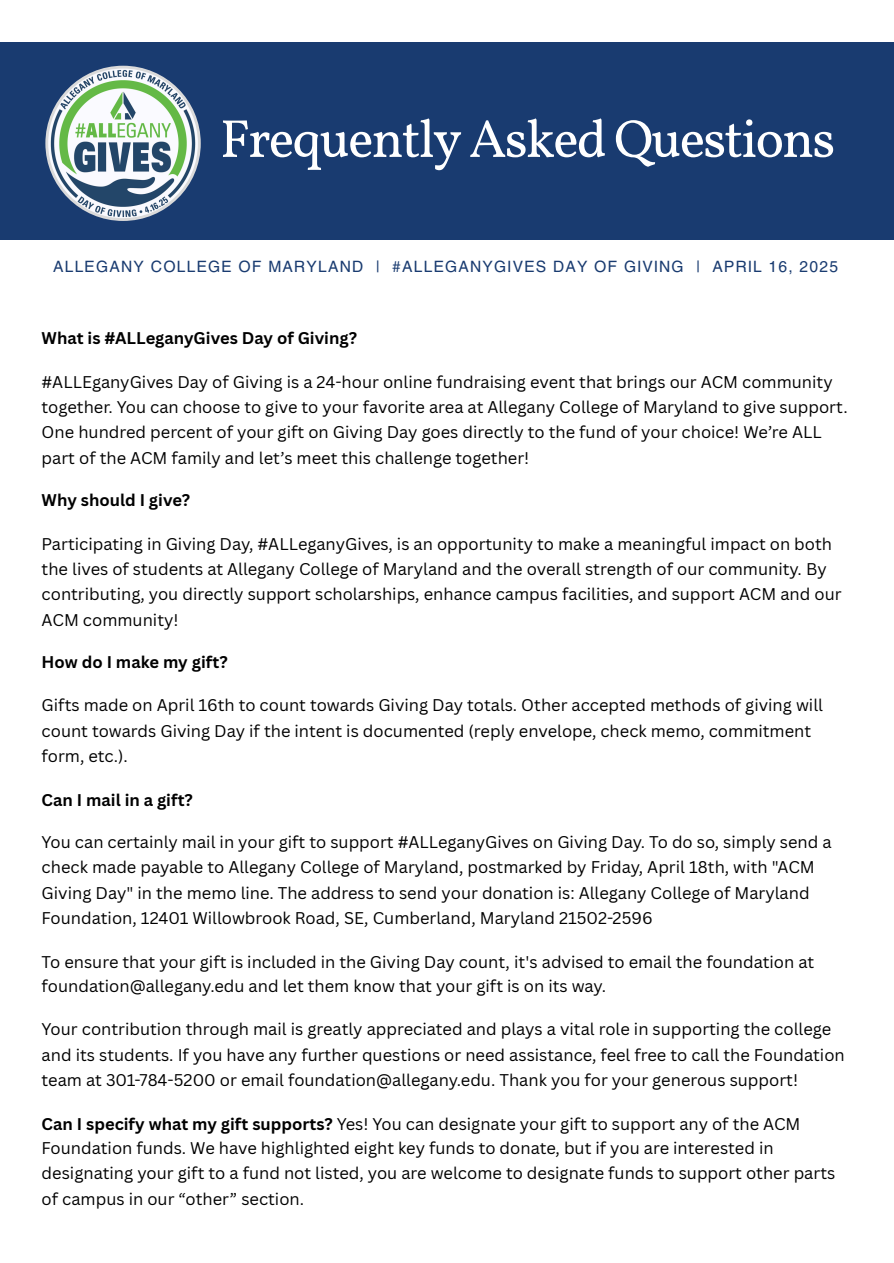
<style>
.page{position:relative;width:894px;height:1263px;background:#fff}
.page>*{position:absolute;margin:0;border:0;box-sizing:border-box;transform-origin:0 0}
.t1{font:53.55px "Vollkorn";letter-spacing:-.035em;color:#fff}
.t2{font:16.5px/25.2px "Canva Sans";color:#000}
.t3{font:700 16.5px "Canva Sans";color:#000}
.t4{font:15.45px "Helios";letter-spacing:.08em;color:#193b70}
.s1{font-weight:700}
</style>
<div class="page">
<div style="left:0;top:42px;width:893px;height:267px;background:#193b70"></div>
<div style="left:0;top:240px;width:893px;height:69px;background:#fff"></div>
<svg style="left:45px;top:66px;width:156px;height:155px"></svg>
<p class="t1" style="left:220px;top:106px;width:616px">Frequently Asked Questions</p>
<p class="t4" style="left:53px;top:257px;width:786px">ALLEGANY COLLEGE OF MARYLAND | #ALLEGANYGIVES DAY OF GIVING | APRIL 16, 2025</p>
<h1 class="t3" style="left:42px;top:327px;width:317px">What is #ALLeganyGives Day of Giving?</h1>
<p class="t2" style="left:42px;top:369px;width:807px">#ALLEganyGives Day of Giving is a 24-hour online fundraising event that brings our ACM community together. You can choose to give to your favorite area at Allegany College of Maryland to give support.<br>One hundred percent of your gift on Giving Day goes directly to the fund of your choice! We’re ALL part of the ACM family and let’s meet this challenge together!</p>
<h1 class="t3" style="left:42px;top:489px;width:150px">Why should I give?</h1>
<p class="t2" style="left:42px;top:531px;width:801px">Participating in Giving Day, #ALLeganyGives, is an opportunity to make a meaningful impact on both the lives of students at Allegany College of Maryland and the overall strength of our community. By contributing, you directly support scholarships, enhance campus facilities, and support ACM and our ACM community!</p>
<h1 class="t3" style="left:42px;top:651px;width:187px">How do I make my gift?</h1>
<p class="t2" style="left:42px;top:692px;width:782px">Gifts made on April 16th to count towards Giving Day totals. Other accepted methods of giving will count towards Giving Day if the intent is documented (reply envelope, check memo, commitment form, etc.).</p>
<h1 class="t3" style="left:42px;top:788px;width:153px">Can I mail in a gift?</h1>
<p class="t2" style="left:42px;top:829px;width:791px">You can certainly mail in your gift to support #ALLeganyGives on Giving Day. To do so, simply send a check made payable to Allegany College of Maryland, postmarked by Friday, April 18th, with "ACM Giving Day" in the memo line. The address to send your donation is: Allegany College of Maryland Foundation, 12401 Willowbrook Road, SE, Cumberland, Maryland 21502-2596</p>
<p class="t2" style="left:42px;top:949px;width:774px;line-height:24.8px">To ensure that your gift is included in the Giving Day count, it's advised to email the foundation at foundation@allegany.edu and let them know that your gift is on its way.</p>
<p class="t2" style="left:42px;top:1016px;width:804px">Your contribution through mail is greatly appreciated and plays a vital role in supporting the college and its students. If you have any further questions or need assistance, feel free to call the Foundation team at 301-784-5200 or email foundation@allegany.edu. Thank you for your generous support!</p>
<h1 class="t2" style="left:42px;top:1110px;width:795px"><span class="s1">Can I specify what my gift supports?</span> Yes! You can designate your gift to support any of the ACM Foundation funds. We have highlighted eight key funds to donate, but if you are interested in designating your gift to a fund not listed, you are welcome to designate funds to support other parts of campus in our “other” section.</h1>
</div>
